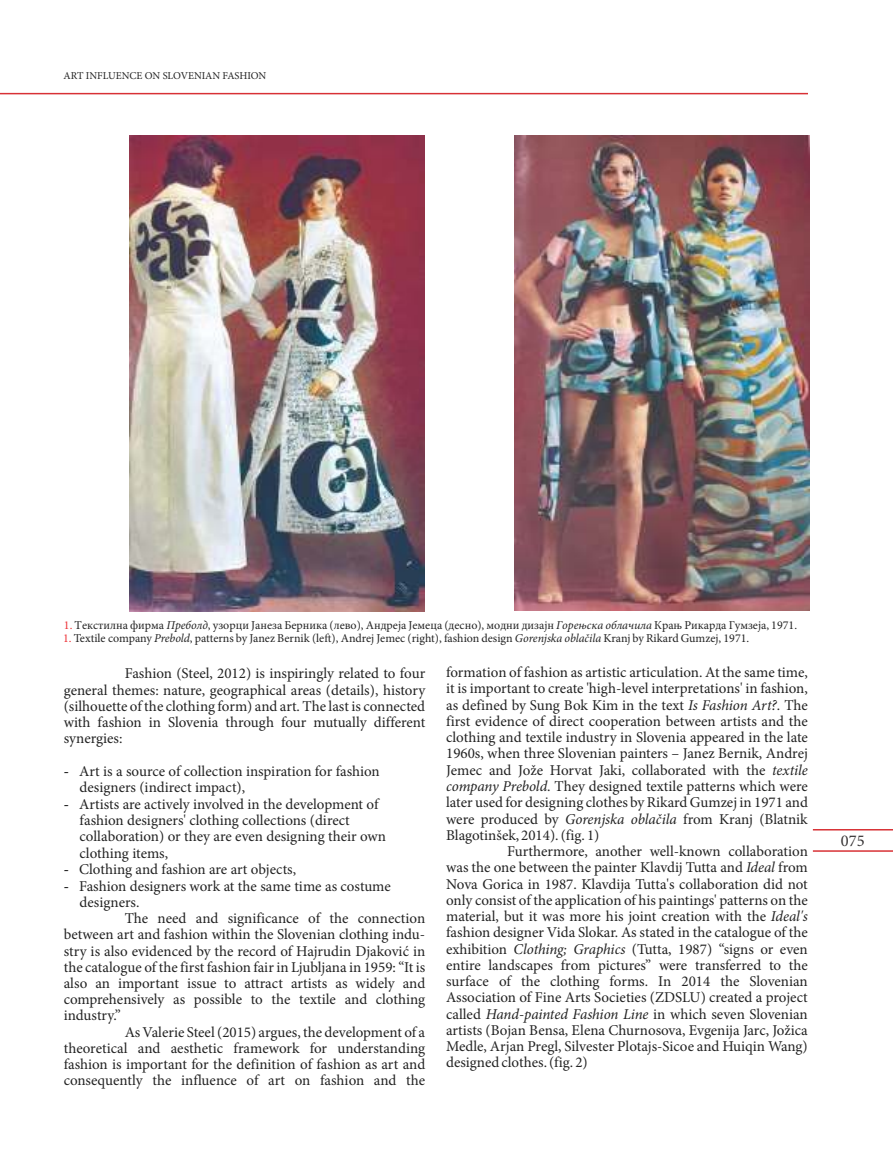
<style>
.page{position:relative;width:893px;height:1149px;background:#fff}
.page>*{position:absolute;margin:0;border:0;box-sizing:border-box;transform-origin:0 0}
.t1{font:16.5px "Minion Pro";color:#373435}
.t2{font:15px/16.2px "Minion Pro";color:#222}
.t3{font:12px "Minion Pro";color:#222}
.t4{font:10.5px "Minion Pro";color:#222}
.s1{color:#ed3237}
.s2{font-style:italic}
.s3{font-weight:700}
</style>
<div class="page">
<hr style="left:813px;top:828px;width:80px;height:2px;background:#d83135">
<hr style="left:813px;top:850px;width:80px;height:1px;background:#d83135">
<hr style="left:0;top:93px;width:808px;height:1px;background:#d83135">
<img style="left:130px;top:136px;width:294px;height:475px">
<img style="left:515px;top:136px;width:294px;height:474px">
<p class="t4" style="left:64px;top:71px;width:204px">ART INFLUENCE ON SLOVENIAN FASHION</p>
<p class="t3" style="left:64px;top:619px;width:735px"><span class="s1">1.</span> Текстилна фирма <span class="s2">Преболд</span>, узорци Јанеза Берника (лево), Андреја Јемеца (десно), модни дизајн <span class="s2">Горењска облачила</span> Крањ Рикарда Гумзеја, 1971.</p>
<p class="t3" style="left:63px;top:632px;width:688px"><span class="s1">1.</span> Textile company <span class="s2">Prebold</span>, patterns by Janez Bernik (left), Andrej Jemec (right), fashion design <span class="s2">Gorenjska oblačila</span> Kranj by Rikard Gumzej, 1971.</p>
<p class="t2" style="left:64px;top:666px;width:363px;text-align:justify;text-indent:61px">Fashion (Steel, 2012) is inspiringly related to four general themes: nature, geographical areas (details), history (silhouette of the clothing form) and art. The last is connected with fashion in Slovenia through four mutually different synergies:</p>
<p class="t2" style="left:80px;top:764px;width:302px;text-indent:-16px"><span class="s3">-</span> Art is a source of collection inspiration for fashion designers (indirect impact),</p>
<p class="t2" style="left:80px;top:797px;width:308px;text-indent:-16px"><span class="s3">-</span> Artists are actively involved in the development of fashion designers' clothing collections (direct collaboration) or they are even designing their own clothing items,</p>
<p class="t2" style="left:64px;top:862px;width:234px"><span class="s3">-</span> Clothing and fashion are art objects,</p>
<p class="t2" style="left:80px;top:879px;width:313px;text-indent:-16px"><span class="s3">-</span> Fashion designers work at the same time as costume designers.</p>
<p class="t2" style="left:125px;top:911px;width:302px">The need and significance of the connection</p>
<p class="t2" style="left:64px;top:927px;width:363px">between art and fashion within the Slovenian clothing indu-</p>
<p class="t2" style="left:64px;top:943px;width:363px">stry is also evidenced by the record of Hajrudin Djaković in</p>
<p class="t2" style="left:64px;top:959px;width:363px">the catalogue of the first fashion fair in Ljubljana in 1959: “It is</p>
<p class="t2" style="left:64px;top:976px;width:363px">also an important issue to attract artists as widely and</p>
<p class="t2" style="left:64px;top:992px;width:363px">comprehensively as possible to the textile and clothing</p>
<p class="t2" style="left:64px;top:1008px;width:59px">industry.”</p>
<p class="t2" style="left:125px;top:1024px;width:302px">As Valerie Steel (2015) argues, the development of a</p>
<p class="t2" style="left:64px;top:1040px;width:363px">theoretical and aesthetic framework for understanding</p>
<p class="t2" style="left:64px;top:1057px;width:363px">fashion is important for the definition of fashion as art and</p>
<p class="t2" style="left:64px;top:1073px;width:363px">consequently the influence of art on fashion and the</p>
<p class="t2" style="left:446px;top:665px;width:363px">formation of fashion as artistic articulation. At the same time,</p>
<p class="t2" style="left:446px;top:681px;width:363px">it is important to create 'high-level interpretations' in fashion,</p>
<p class="t2" style="left:446px;top:698px;width:363px">as defined by Sung Bok Kim in the text <span class="s2">Is Fashion Art?</span>. The</p>
<p class="t2" style="left:446px;top:714px;width:363px">first evidence of direct cooperation between artists and the</p>
<p class="t2" style="left:446px;top:730px;width:363px">clothing and textile industry in Slovenia appeared in the late</p>
<p class="t2" style="left:446px;top:746px;width:363px">1960s, when three Slovenian painters – Janez Bernik, Andrej</p>
<p class="t2" style="left:446px;top:763px;width:363px">Jemec and Jože Horvat Jaki, collaborated with the <span class="s2">textile</span></p>
<p class="t2" style="left:446px;top:779px;width:363px"><span class="s2">company Prebold</span>. They designed textile patterns which were</p>
<p class="t2" style="left:446px;top:795px;width:363px">later used for designing clothes by Rikard Gumzej in 1971 and</p>
<p class="t2" style="left:446px;top:811px;width:363px">were produced by <span class="s2">Gorenjska oblačila</span> from Kranj (Blatnik</p>
<p class="t2" style="left:446px;top:828px;width:155px">Blagotinšek, 2014). (fig. 1)</p>
<p class="t2" style="left:507px;top:844px;width:302px">Furthermore, another well-known collaboration</p>
<p class="t2" style="left:446px;top:860px;width:363px">was the one between the painter Klavdij Tutta and <span class="s2">Ideal</span> from</p>
<p class="t2" style="left:446px;top:876px;width:363px">Nova Gorica in 1987. Klavdija Tutta's collaboration did not</p>
<p class="t2" style="left:446px;top:892px;width:363px">only consist of the application of his paintings' patterns on the</p>
<p class="t2" style="left:446px;top:909px;width:363px">material, but it was more his joint creation with the <span class="s2">Ideal's</span></p>
<p class="t2" style="left:446px;top:925px;width:363px">fashion designer Vida Slokar. As stated in the catalogue of the</p>
<p class="t2" style="left:446px;top:941px;width:363px">exhibition <span class="s2">Clothing; Graphics</span> (Tutta, 1987) “signs or even</p>
<p class="t2" style="left:446px;top:958px;width:363px">entire landscapes from pictures” were transferred to the</p>
<p class="t2" style="left:446px;top:974px;width:363px">surface of the clothing forms. In 2014 the Slovenian</p>
<p class="t2" style="left:446px;top:990px;width:363px">Association of Fine Arts Societies (ZDSLU) created a project</p>
<p class="t2" style="left:446px;top:1006px;width:363px">called <span class="s2">Hand-painted Fashion Line</span> in which seven Slovenian</p>
<p class="t2" style="left:446px;top:1022px;width:363px">artists (Bojan Bensa, Elena Churnosova, Evgenija Jarc, Jožica</p>
<p class="t2" style="left:446px;top:1039px;width:363px">Medle, Arjan Pregl, Silvester Plotajs-Sicoe and Huiqin Wang)</p>
<p class="t2" style="left:446px;top:1055px;width:143px">designed clothes. (fig. 2)</p>
<p class="t1" style="left:841px;top:833px;width:25px">075</p>
</div>
